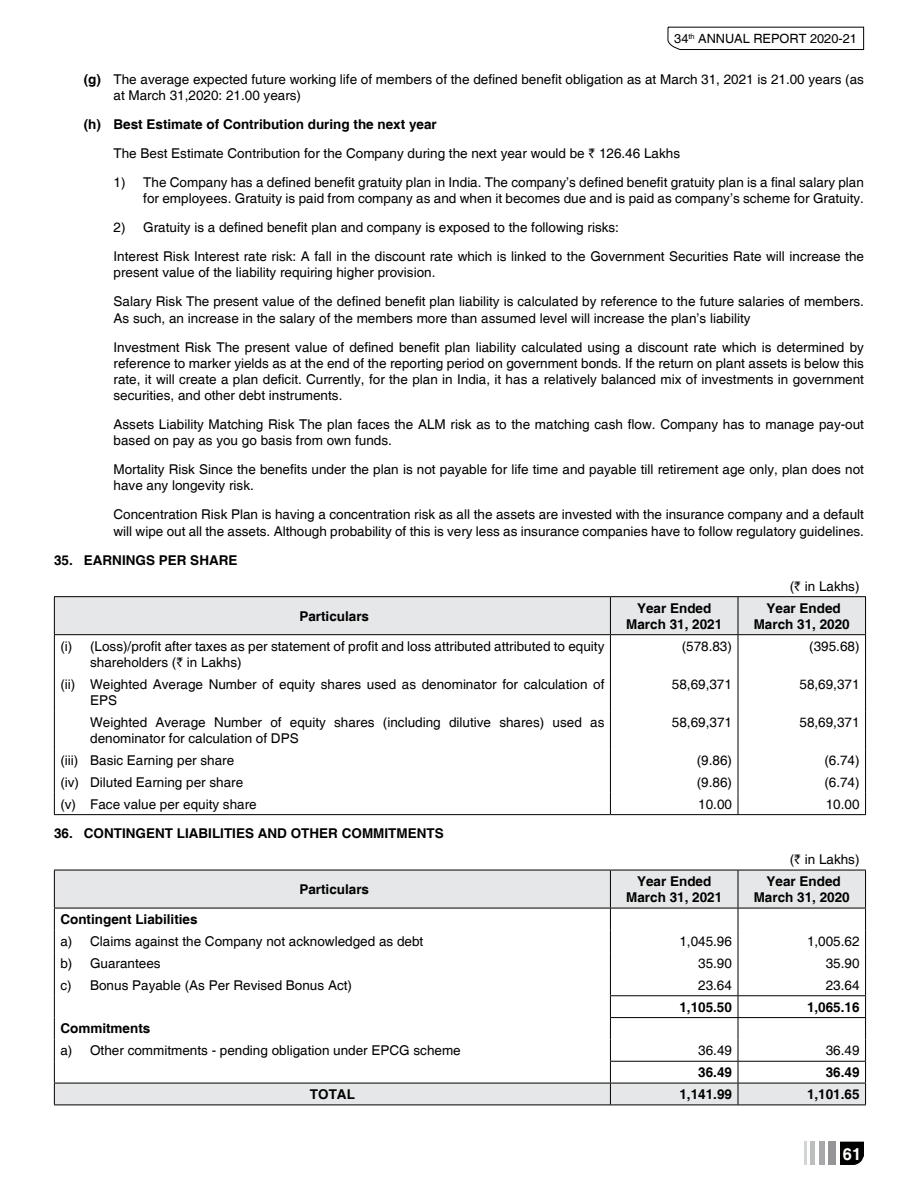
<style>
.page{position:relative;width:918px;height:1188px;background:#fff}
.page>*{position:absolute;margin:0;border:0;box-sizing:border-box;transform-origin:0 0}
.t1{font:700 16.5px "Helvetica";color:#fff}
.t2{font:13.5px/16.2px "Helvetica";color:#000}
.t3{font:700 13.5px/16.2px "Helvetica";color:#000;text-align:center}
.t4{font:12.75px "Helvetica";color:#000}
.s1{font-weight:700}
.s2{font-family:"Rupee"}
</style>
<div class="page">
<div style="left:828px;top:1142px;width:8px;height:23px;background:#949499"></div>
<div style="left:819px;top:1142px;width:6px;height:23px;background:#a6a8ab"></div>
<hr style="left:811px;top:1142px;width:4px;height:23px;background:#bdbfbf">
<hr style="left:804px;top:1142px;width:3px;height:23px;background:#d1d4d4">
<svg style="left:840px;top:1142px;width:24px;height:23px"></svg>
<svg style="left:667px;top:26px;width:197px;height:24px"></svg>
<div style="left:55px;top:597px;width:810px;height:37px;background:#e6e7e8"></div>
<hr style="left:610px;top:597px;width:1px;height:37px;background:#000">
<hr style="left:738px;top:597px;width:1px;height:37px;background:#000">
<hr style="left:54px;top:634px;width:556px;height:1px;background:#000">
<hr style="left:610px;top:634px;width:128px;height:1px;background:#000">
<hr style="left:610px;top:635px;width:1px;height:38px;background:#000">
<hr style="left:738px;top:634px;width:128px;height:1px;background:#000">
<hr style="left:738px;top:635px;width:1px;height:38px;background:#000">
<hr style="left:610px;top:673px;width:1px;height:38px;background:#000">
<hr style="left:738px;top:673px;width:1px;height:38px;background:#000">
<hr style="left:610px;top:711px;width:1px;height:38px;background:#000">
<hr style="left:738px;top:711px;width:1px;height:38px;background:#000">
<svg style="left:610px;top:749px;width:1px;height:65px"></svg>
<svg style="left:738px;top:749px;width:1px;height:65px"></svg>
<hr style="left:54px;top:635px;width:1px;height:38px;background:#000">
<hr style="left:865px;top:635px;width:1px;height:38px;background:#000">
<hr style="left:54px;top:673px;width:1px;height:38px;background:#000">
<hr style="left:865px;top:673px;width:1px;height:38px;background:#000">
<hr style="left:54px;top:711px;width:1px;height:38px;background:#000">
<hr style="left:865px;top:711px;width:1px;height:38px;background:#000">
<hr style="left:54px;top:596px;width:556px;height:1px;background:#000">
<hr style="left:54px;top:597px;width:1px;height:37px;background:#000">
<hr style="left:610px;top:596px;width:128px;height:1px;background:#000">
<hr style="left:738px;top:596px;width:128px;height:1px;background:#000">
<hr style="left:865px;top:597px;width:1px;height:37px;background:#000">
<svg style="left:54px;top:749px;width:1px;height:65px"></svg>
<svg style="left:865px;top:749px;width:1px;height:65px"></svg>
<hr style="left:54px;top:814px;width:556px;height:1px;background:#000">
<hr style="left:610px;top:814px;width:128px;height:1px;background:#000">
<hr style="left:738px;top:814px;width:128px;height:1px;background:#000">
<svg style="left:54px;top:870px;width:812px;height:235px"></svg>
<hr style="left:54px;top:1105px;width:556px;height:1px;background:#000">
<hr style="left:610px;top:1105px;width:128px;height:1px;background:#000">
<hr style="left:738px;top:1105px;width:128px;height:1px;background:#000">
<p class="t4" style="left:674px;top:31px;width:184px">34<sup>th</sup> Annual Report 2020-21</p>
<p class="t2" style="left:114px;top:72px;width:752px;text-indent:-30px"><span class="s1">(g)</span> The average expected future working life of members of the defined benefit obligation as at March 31, 2021 is 21.00 years (as at March 31,2020: 21.00 years)</p>
<p class="t2" style="left:114px;top:111px;width:568px;line-height:29px;text-indent:-30px"><span class="s1">(h) Best Estimate of Contribution during the next year<br></span>The Best Estimate Contribution for the Company during the next year would be <span class="s2">`</span> 126.46 Lakhs</p>
<p class="t2" style="left:114px;top:175px;width:752px;text-align:right">1) The Company has a defined benefit gratuity plan in India. The company’s defined benefit gratuity plan is a final salary plan for employees. Gratuity is paid from company as and when it becomes due and is paid as company’s scheme for Gratuity.</p>
<p class="t2" style="left:114px;top:214px;width:752px;line-height:29px">2) Gratuity is a defined benefit plan and company is exposed to the following risks:<br>Interest Risk Interest rate risk: A fall in the discount rate which is linked to the Government Securities Rate will increase the</p>
<p class="t2" style="left:114px;top:259px;width:752px;line-height:29px">present value of the liability requiring higher provision.<br>Salary Risk The present value of the defined benefit plan liability is calculated by reference to the future salaries of members.</p>
<p class="t2" style="left:114px;top:304px;width:752px;line-height:29px">As such, an increase in the salary of the members more than assumed level will increase the plan’s liability<br>Investment Risk The present value of defined benefit plan liability calculated using a discount rate which is determined by</p>
<p class="t2" style="left:114px;top:355px;width:752px;text-align:justify">reference to marker yields as at the end of the reporting period on government bonds. If the return on plant assets is below this rate, it will create a plan deficit. Currently, for the plan in India, it has a relatively balanced mix of investments in government securities, and other debt instruments.</p>
<p class="t2" style="left:114px;top:417px;width:752px">Assets Liability Matching Risk The plan faces the ALM risk as to the matching cash flow. Company has to manage pay-out based on pay as you go basis from own funds.</p>
<p class="t2" style="left:114px;top:462px;width:752px">Mortality Risk Since the benefits under the plan is not payable for life time and payable till retirement age only, plan does not have any longevity risk.</p>
<p class="t2" style="left:114px;top:507px;width:752px">Concentration Risk Plan is having a concentration risk as all the assets are invested with the insurance company and a default will wipe out all the assets. Although probability of this is very less as insurance companies have to follow regulatory guidelines.</p>
<p class="t3" style="left:54px;top:552px;width:185px">35. EARNINGS PER SHARE</p>
<p class="t2" style="left:790px;top:578px;width:71px">(<span class="s2">`</span> in Lakhs)</p>
<p class="t3" style="left:299px;top:608px;width:71px">Particulars</p>
<p class="t3" style="left:626px;top:600px;width:98px">Year Ended<br>March 31, 2021</p>
<p class="t3" style="left:754px;top:600px;width:98px">Year Ended<br>March 31, 2020</p>
<p class="t2" style="left:90px;top:639px;width:516px;text-indent:-30px">(i) (Loss)/profit after taxes as per statement of profit and loss attributed attributed to equity shareholders (<span class="s2">`</span> in Lakhs)</p>
<p class="t2" style="left:682px;top:639px;width:52px">(578.83)</p>
<p class="t2" style="left:809px;top:639px;width:52px">(395.68)</p>
<p class="t2" style="left:90px;top:677px;width:516px;text-indent:-30px">(ii) Weighted Average Number of equity shares used as denominator for calculation of<br>EPS</p>
<p class="t2" style="left:672px;top:677px;width:62px">58,69,371</p>
<p class="t2" style="left:800px;top:677px;width:62px">58,69,371</p>
<p class="t2" style="left:90px;top:715px;width:516px">Weighted Average Number of equity shares (including dilutive shares) used as denominator for calculation of DPS</p>
<p class="t2" style="left:672px;top:715px;width:62px">58,69,371</p>
<p class="t2" style="left:800px;top:715px;width:62px">58,69,371</p>
<p class="t2" style="left:60px;top:753px;width:175px">(iii) Basic Earning per share</p>
<p class="t2" style="left:697px;top:753px;width:37px">(9.86)</p>
<p class="t2" style="left:824px;top:753px;width:37px">(6.74)</p>
<p class="t2" style="left:60px;top:774px;width:184px">(iv) Diluted Earning per share</p>
<p class="t2" style="left:697px;top:774px;width:37px">(9.86)</p>
<p class="t2" style="left:824px;top:774px;width:37px">(6.74)</p>
<p class="t2" style="left:60px;top:796px;width:198px">(v) Face value per equity share</p>
<p class="t2" style="left:698px;top:796px;width:35px">10.00</p>
<p class="t2" style="left:826px;top:796px;width:35px">10.00</p>
<p class="t3" style="left:54px;top:826px;width:391px">36. CONTINGENT LIABILITIES AND OTHER COMMITMENTS</p>
<p class="t2" style="left:790px;top:852px;width:71px">(<span class="s2">`</span> in Lakhs)</p>
<p class="t3" style="left:299px;top:882px;width:71px">Particulars</p>
<p class="t3" style="left:626px;top:874px;width:98px">Year Ended<br>March 31, 2021</p>
<p class="t3" style="left:754px;top:874px;width:98px">Year Ended<br>March 31, 2020</p>
<p class="t3" style="left:60px;top:912px;width:139px">Contingent Liabilities</p>
<p class="t2" style="left:60px;top:934px;width:364px">a) Claims against the Company not acknowledged as debt</p>
<p class="t2" style="left:679px;top:934px;width:54px">1,045.96</p>
<p class="t2" style="left:807px;top:934px;width:54px">1,005.62</p>
<p class="t2" style="left:60px;top:956px;width:102px">b) Guarantees</p>
<p class="t2" style="left:698px;top:956px;width:35px">35.90</p>
<p class="t2" style="left:826px;top:956px;width:35px">35.90</p>
<p class="t2" style="left:60px;top:977px;width:293px">c) Bonus Payable (As Per Revised Bonus Act)</p>
<p class="t2" style="left:698px;top:977px;width:35px">23.64</p>
<p class="t2" style="left:826px;top:977px;width:35px">23.64</p>
<p class="t3" style="left:679px;top:999px;width:54px">1,105.50</p>
<p class="t3" style="left:807px;top:999px;width:54px">1,065.16</p>
<p class="t3" style="left:60px;top:1021px;width:92px">Commitments</p>
<p class="t2" style="left:60px;top:1043px;width:402px">a) Other commitments - pending obligation under EPCG scheme</p>
<p class="t2" style="left:698px;top:1043px;width:35px">36.49</p>
<p class="t2" style="left:826px;top:1043px;width:35px">36.49</p>
<p class="t3" style="left:698px;top:1065px;width:35px">36.49</p>
<p class="t3" style="left:826px;top:1065px;width:35px">36.49</p>
<p class="t3" style="left:310px;top:1087px;width:46px">TOTAL</p>
<p class="t3" style="left:679px;top:1087px;width:54px">1,141.99</p>
<p class="t3" style="left:807px;top:1087px;width:54px">1,101.65</p>
<p class="t1" style="left:843px;top:1144px;width:20px">61</p>
</div>
